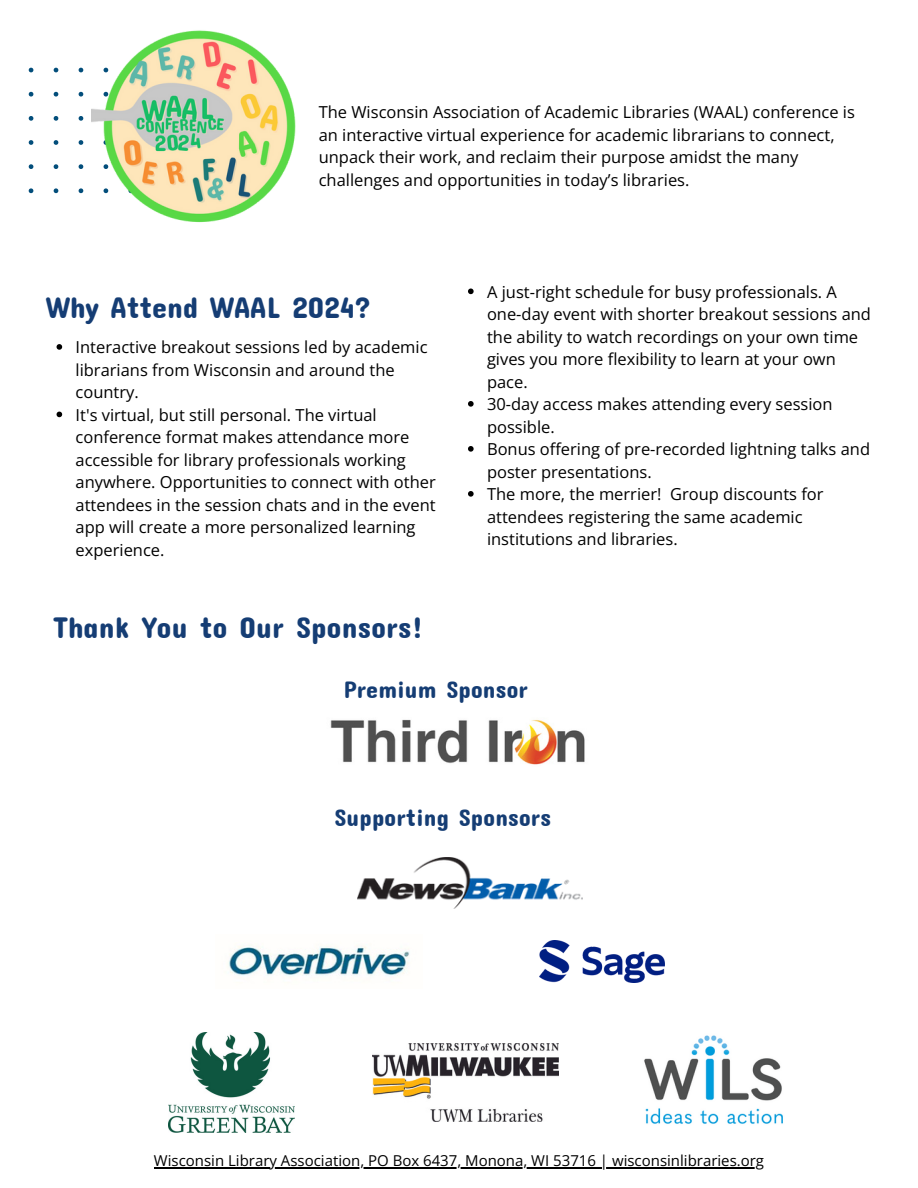
<style>
.page{position:relative;width:918px;height:1188px;background:#fff}
.page>*{position:absolute;margin:0;border:0;box-sizing:border-box;transform-origin:0 0}
.t1{font:30px "Concert One";letter-spacing:.01em;color:#153d74}
.t2{font:24px "Concert One";letter-spacing:.01em;color:#153d74}
.t3{font:16.5px/22.5px "Open Sans";color:#000}
.t4{font:15px "Open Sans";color:#000}
</style>
<div class="page">
<svg style="left:29px;top:68px;width:63px;height:125px"></svg>
<img style="left:92px;top:30px;width:204px;height:193px">
<svg style="left:57px;top:344px;width:5px;height:6px"></svg>
<svg style="left:57px;top:412px;width:5px;height:5px"></svg>
<svg style="left:468px;top:289px;width:6px;height:5px"></svg>
<svg style="left:468px;top:401px;width:6px;height:6px"></svg>
<svg style="left:468px;top:446px;width:6px;height:6px"></svg>
<svg style="left:468px;top:491px;width:6px;height:6px"></svg>
<img style="left:372px;top:1044px;width:187px;height:77px">
<img style="left:644px;top:1035px;width:139px;height:89px">
<img style="left:169px;top:1033px;width:126px;height:100px">
<img style="left:540px;top:940px;width:124px;height:43px">
<img style="left:330px;top:719px;width:255px;height:46px">
<img style="left:358px;top:857px;width:225px;height:52px">
<img style="left:229px;top:946px;width:181px;height:31px">
<hr style="left:154px;top:1167px;width:610px;height:1px;background:#000">
<p class="t3" style="left:319px;top:101px;width:538px">The Wisconsin Association of Academic Libraries (WAAL) conference is an interactive virtual experience for academic librarians to connect, unpack their work, and reclaim their purpose amidst the many challenges and opportunities in today’s libraries.</p>
<p class="t1" style="left:46px;top:288px;width:326px">Why Attend WAAL 2024?</p>
<p class="t3" style="left:487px;top:280px;width:386px">A just-right schedule for busy professionals. A one-day event with shorter breakout sessions and the ability to watch recordings on your own time gives you more flexibility to learn at your own pace.</p>
<p class="t3" style="left:487px;top:392px;width:347px">30-day access makes attending every session possible.</p>
<p class="t3" style="left:487px;top:437px;width:385px">Bonus offering of pre-recorded lightning talks and poster presentations.</p>
<p class="t3" style="left:487px;top:482px;width:338px">The more, the merrier! Group discounts for attendees registering the same academic institutions and libraries.</p>
<p class="t3" style="left:76px;top:335px;width:354px">Interactive breakout sessions led by academic librarians from Wisconsin and around the country.</p>
<h1 class="t3" style="left:76px;top:403px;width:362px">It's virtual, but still personal. The virtual conference format makes attendance more accessible for library professionals working anywhere. Opportunities to connect with other attendees in the session chats and in the event app will create a more personalized learning experience.</h1>
<p class="t1" style="left:53px;top:608px;width:372px">Thank You to Our Sponsors!</p>
<p class="t2" style="left:344px;top:674px;width:185px">Premium Sponsor</p>
<p class="t2" style="left:334px;top:802px;width:218px">Supporting Sponsors</p>
<p class="t4" style="left:154px;top:1150px;width:612px">Wisconsin Library Association, PO Box 6437, Monona, WI 53716 | wisconsinlibraries.org</p>
</div>
